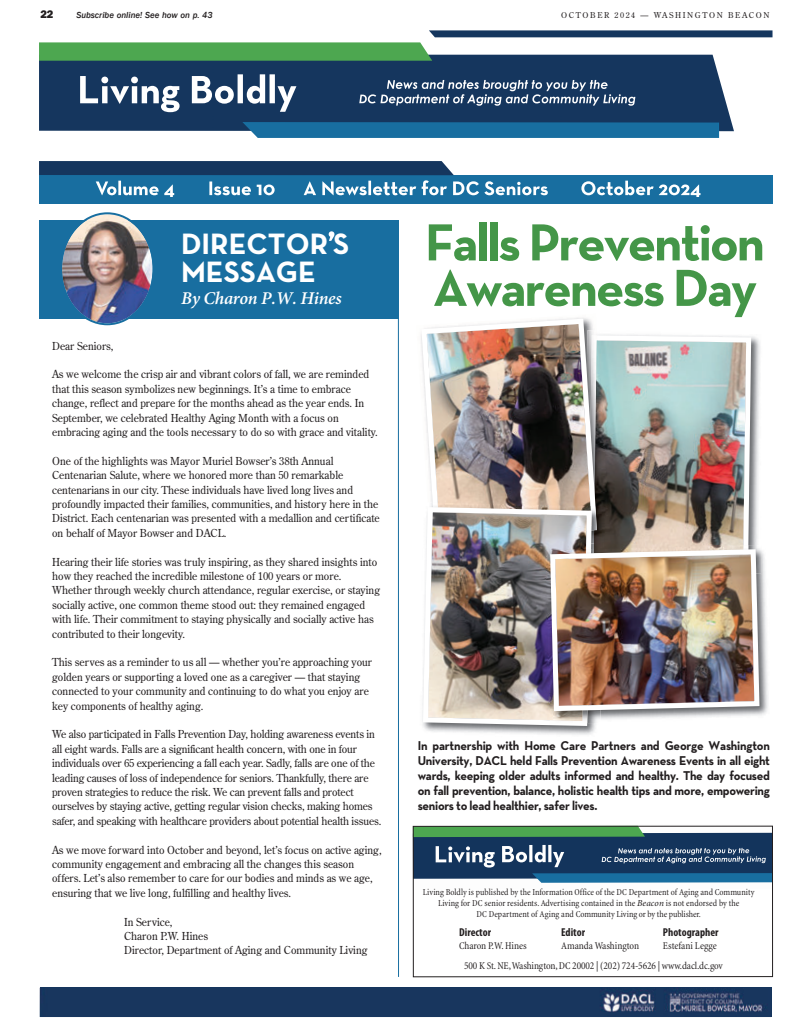
<style>
.page{position:relative;width:810px;height:1026px;background:#fff}
.page>*{position:absolute;margin:0;border:0;box-sizing:border-box;transform-origin:0 0}
.t1{font:700 53px/45.5px "Neutra Text";letter-spacing:-.035em;color:#449648}
.t2{font:700 30px/27.9px "Neutra Text";color:#fff}
.t3{font:italic 600 18px "Minion Pro";letter-spacing:-.015em;color:#fff}
.t4{font:700 13px/15px "Neutra Text";letter-spacing:-.025em;color:#231f20;text-align:justify;scale:.95 1}
.t5{font:700 condensed 11.4px "Myriad Pro";color:#231f20}
.t6{font:11px/14.4px "Century Old Style";color:#231f20;scale:.95 1}
.t7{font:800 11px "Franklin Gothic";color:#231f20}
.t8{font:condensed 10.5px "Minion";letter-spacing:-.01em;color:#231f20}
.t9{font:condensed 9.2px/11.1px "Minion";color:#231f20;text-align:center}
.t10{font:italic 500 9px "Franklin Gothic";color:#231f20}
.t11{font:8px "Century Old Style";letter-spacing:.2em;color:#231f20}
.s1{font-family:"Minion Pro";font-style:italic;font-stretch:normal}
</style>
<div class="page">
<img style="left:754px;top:337px;width:6px;height:208px">
<svg style="left:600px;top:334px;width:154px;height:6px"></svg>
<div style="left:415px;top:833px;width:356px;height:46px;background:#13345c"></div>
<img style="left:618px;top:848px;width:127px;height:5px">
<img style="left:607px;top:856px;width:159px;height:7px">
<img style="left:436px;top:845px;width:128px;height:23px">
<img style="left:415px;top:828px;width:230px;height:9px">
<img style="left:532px;top:873px;width:239px;height:10px">
<hr style="left:398px;top:233px;width:1px;height:744px;background:#186ea0">
<img style="left:432px;top:37px;width:341px;height:101px">
<div style="left:39px;top:55px;width:695px;height:76px;background:#15365e"></div>
<div style="left:39px;top:175px;width:734px;height:29px;background:#186ea0"></div>
<img style="left:96px;top:181px;width:78px;height:16px">
<img style="left:209px;top:180px;width:339px;height:15px">
<img style="left:581px;top:181px;width:120px;height:16px">
<img style="left:387px;top:80px;width:215px;height:9px">
<img style="left:368px;top:94px;width:225px;height:9px">
<img style="left:593px;top:94px;width:42px;height:12px">
<img style="left:80px;top:74px;width:216px;height:38px">
<img style="left:39px;top:42px;width:393px;height:19px">
<img style="left:429px;top:30px;width:344px;height:7px">
<img style="left:39px;top:161px;width:415px;height:14px">
<img style="left:242px;top:122px;width:477px;height:16px">
<div style="left:40px;top:220px;width:359px;height:99px;background:#186ea0"></div>
<img style="left:62px;top:212px;width:91px;height:113px">
<svg style="left:329px;top:231px;width:5px;height:10px"></svg>
<img style="left:40px;top:988px;width:731px;height:29px">
<div style="left:413px;top:826px;width:360px;height:151px;border:1px solid #231f20"></div>
<svg style="left:421px;top:318px;width:179px;height:126px"></svg>
<img style="left:426px;top:723px;width:170px;height:12px">
<svg style="left:422px;top:522px;width:172px;height:207px"></svg>
<img style="left:754px;top:552px;width:14px;height:164px">
<img style="left:428px;top:340px;width:326px;height:381px">
<img style="left:548px;top:547px;width:214px;height:167px">
<p class="t7" style="left:40px;top:8px;width:15px">22</p>
<p class="t10" style="left:76px;top:10px;width:138px">Subscribe online! See how on p. 43</p>
<p class="t11" style="left:561px;top:10px;width:210px">OCTOBER 2024 — WASHINGTON BEACON</p>
<h2 class="t2" style="left:181px;top:232px;width:170px">DIRECTOR S<br>MESSAGE</h2>
<h3 class="t3" style="left:181px;top:287px;width:162px">By Charon P.W. Hines</h3>
<p class="t6" style="left:52px;top:338px;width:66px">Dear Seniors,</p>
<p class="t6" style="left:52px;top:367px;width:344px">As we welcome the crisp air and vibrant colors of fall, we are reminded that this season symbolizes new beginnings. It’s a time to embrace change, reflect and prepare for the months ahead as the year ends. In September, we celebrated Healthy Aging Month with a focus on embracing aging and the tools necessary to do so with grace and vitality.</p>
<p class="t6" style="left:52px;top:453px;width:346px">One of the highlights was Mayor Muriel Bowser’s 38th Annual Centenarian Salute, where we honored more than 50 remarkable centenarians in our city. These individuals have lived long lives and profoundly impacted their families, communities, and history here in the District. Each centenarian was presented with a medallion and certificate on behalf of Mayor Bowser and DACL.</p>
<p class="t6" style="left:52px;top:554px;width:347px">Hearing their life stories was truly inspiring, as they shared insights into how they reached the incredible milestone of 100 years or more.<br>Whether through weekly church attendance, regular exercise, or staying socially active, one common theme stood out: they remained engaged with life. Their commitment to staying physically and socially active has contributed to their longevity.</p>
<p class="t6" style="left:52px;top:655px;width:338px">This serves as a reminder to us all — whether you’re approaching your golden years or supporting a loved one as a caregiver — that staying connected to your community and continuing to do what you enjoy are key components of healthy aging.</p>
<p class="t6" style="left:52px;top:727px;width:348px">We also participated in Falls Prevention Day, holding awareness events in all eight wards. Falls are a significant health concern, with one in four individuals over 65 experiencing a fall each year. Sadly, falls are one of the leading causes of loss of independence for seniors. Thankfully, there are proven strategies to reduce the risk. We can prevent falls and protect ourselves by staying active, getting regular vision checks, making homes safer, and speaking with healthcare providers about potential health issues.</p>
<p class="t6" style="left:52px;top:842px;width:348px">As we move forward into October and beyond, let’s focus on active aging, community engagement and embracing all the changes this season offers. Let’s also remember to care for our bodies and minds as we age, ensuring that we live long, fulfilling and healthy lives.</p>
<p class="t6" style="left:124px;top:914px;width:258px">In Service,<br>Charon P.W. Hines<br>Director, Department of Aging and Community Living</p>
<h1 class="t1" style="left:425px;top:224px;width:341px">Falls Prevention<br>Awareness Day</h1>
<p class="t4" style="left:418px;top:740px;width:372px">In partnership with Home Care Partners and George Washington University, DACL held Falls Prevention Awareness Events in all eight wards, keeping older adults informed and healthy. The day focused on fall prevention, balance, holistic health tips and more, empowering seniors to lead healthier, safer lives.</p>
<p class="t9" style="left:423px;top:887px;width:333px">Living Boldly is published by the Information Office of the DC Department of Aging and Community<br>Living for DC senior residents. Advertising contained in the <span class="s1">Beacon</span> is not endorsed by the<br>DC Department of Aging and Community Living or by the publisher.</p>
<p class="t5" style="left:459px;top:928px;width:33px">Director</p>
<p class="t8" style="left:459px;top:940px;width:69px">Charon P.W. Hines</p>
<p class="t5" style="left:561px;top:928px;width:26px">Editor</p>
<p class="t8" style="left:561px;top:940px;width:80px">Amanda Washington</p>
<p class="t5" style="left:663px;top:928px;width:57px">Photographer</p>
<p class="t8" style="left:663px;top:940px;width:55px">Estefani Legge</p>
<p class="t8" style="left:464px;top:960px;width:260px">500 K St. NE, Washington, DC 20002 | (202) 724-5626 | www.dacl.dc.gov</p>
</div>
